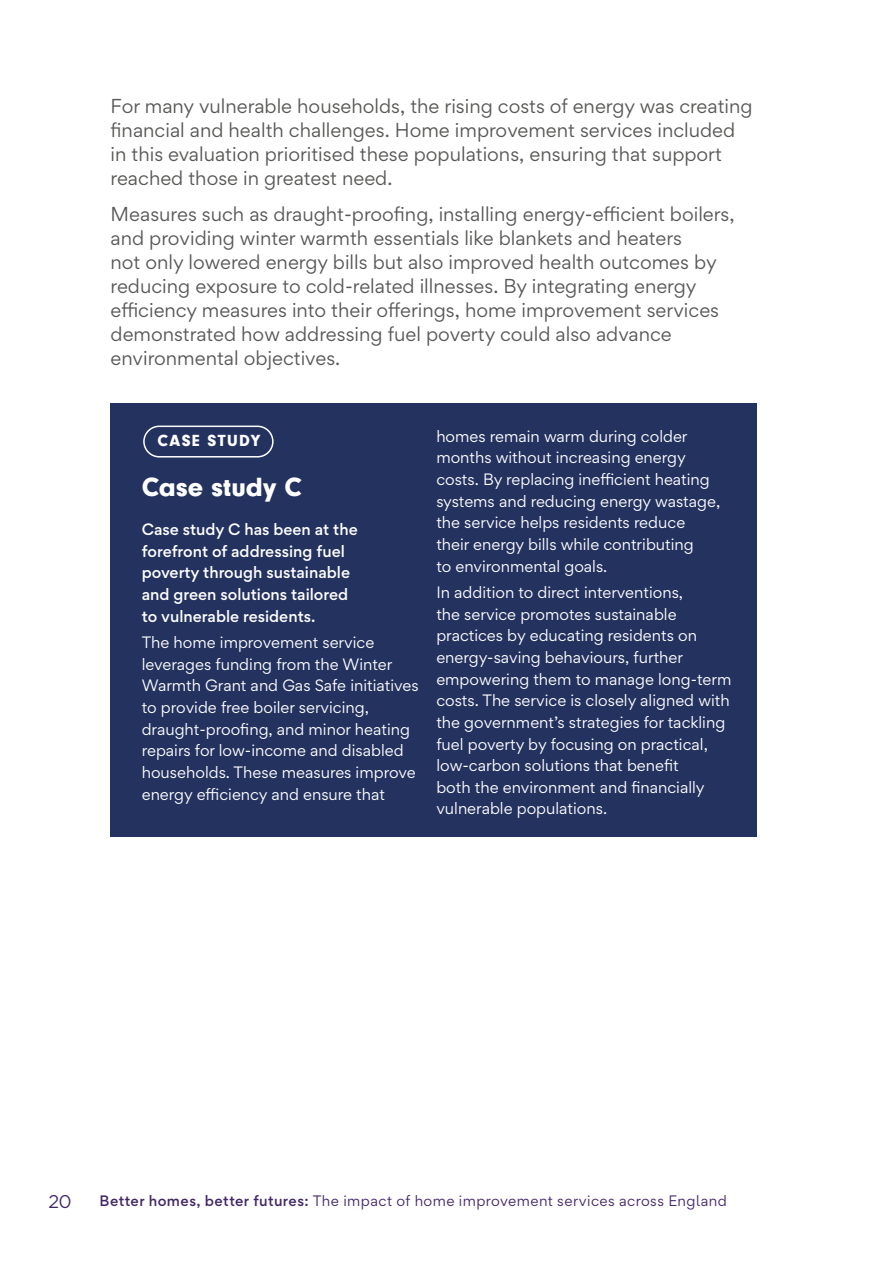
<style>
.page{position:relative;width:893px;height:1263px;background:#fff}
.page>*{position:absolute;margin:0;border:0;box-sizing:border-box;transform-origin:0 0}
.t1{font:900 27.45px "Neuzeit Gro";color:#fff}
.t2{font:18px/24px "Gordita";color:#575756}
.t3{font:900 16.65px "Neuzeit Gro";letter-spacing:.08em;color:#fff}
.t4{font:16.5px "Gordita";color:#412667}
.t5{font:14.7px/21.6px "Gordita";color:#fff}
.t6{font:500 14.7px/21.6px "Gordita";color:#fff}
.t7{font:13.5px "Gordita";letter-spacing:.03em;color:#412667}
.s1{font-weight:500}
</style>
<div class="page">
<div style="left:111px;top:403px;width:646px;height:434px;background:#243260"></div>
<div style="left:143px;top:426px;width:131px;height:31px;border:2px solid #fff;border-radius:15px"></div>
<p class="t2" style="left:111px;top:93px;width:643px">For many vulnerable households, the rising costs of energy was creating financial and health challenges. Home improvement services included in this evaluation prioritised these populations, ensuring that support reached those in greatest need.</p>
<p class="t2" style="left:111px;top:202px;width:626px">Measures such as draught-proofing, installing energy-efficient boilers, and providing winter warmth essentials like blankets and heaters<br>not only lowered energy bills but also improved health outcomes by reducing exposure to cold-related illnesses. By integrating energy efficiency measures into their offerings, home improvement services demonstrated how addressing fuel poverty could also advance environmental objectives.</p>
<p class="t3" style="left:157px;top:431px;width:104px">CASE STUDY</p>
<h1 class="t1" style="left:142px;top:471px;width:162px">Case study C</h1>
<p class="t6" style="left:142px;top:518px;width:217px">Case study C has been at the forefront of addressing fuel poverty through sustainable and green solutions tailored to vulnerable residents.</p>
<p class="t5" style="left:142px;top:631px;width:278px">The home improvement service leverages funding from the Winter Warmth Grant and Gas Safe initiatives to provide free boiler servicing, draught-proofing, and minor heating repairs for low-income and disabled households. These measures improve energy efficiency and ensure that</p>
<p class="t5" style="left:436px;top:425px;width:285px">homes remain warm during colder months without increasing energy costs. By replacing inefficient heating systems and reducing energy wastage, the service helps residents reduce their energy bills while contributing<br>to environmental goals.</p>
<p class="t5" style="left:436px;top:581px;width:297px">In addition to direct interventions,<br>the service promotes sustainable practices by educating residents on energy-saving behaviours, further empowering them to manage long-term costs. The service is closely aligned with the government’s strategies for tackling fuel poverty by focusing on practical, low-carbon solutions that benefit<br>both the environment and financially vulnerable populations.</p>
<p class="t4" style="left:49px;top:1189px;width:25px">20</p>
<p class="t7" style="left:100px;top:1190px;width:629px"><span class="s1">Better homes, better futures:</span> The impact of home improvement services across England</p>
</div>
